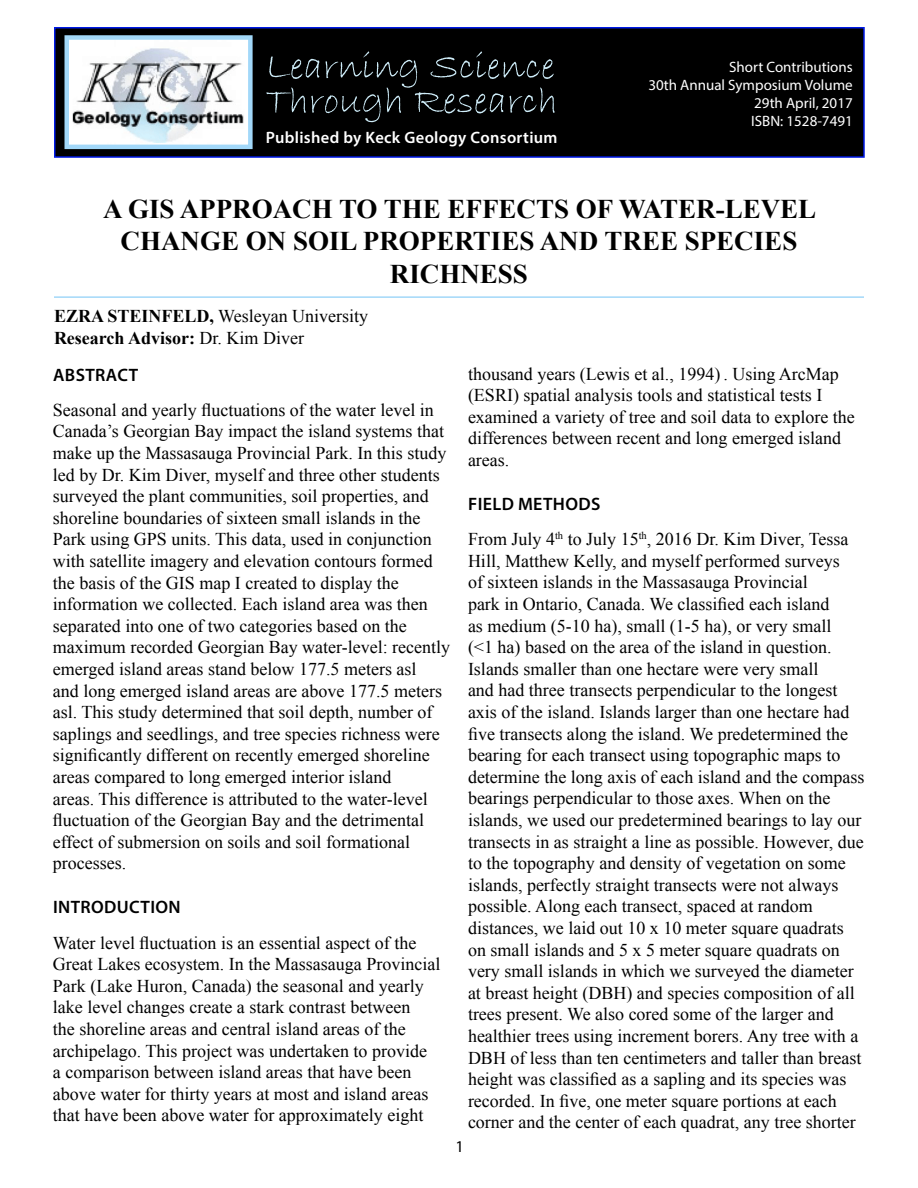
<style>
.page{position:relative;width:918px;height:1188px;background:#fff}
.page>*{position:absolute;margin:0;border:0;box-sizing:border-box;transform-origin:0 0}
.t1{font:700 27px/32.4px "Times New Roman";color:#000;text-align:center}
.t2{font:18px/21.6px "Times New Roman";color:#000}
.t3{font:700 18px/21.6px "Times New Roman";color:#000}
.t4{font:600 18px "Myriad Pro";letter-spacing:.02em;color:#000}
.t5{font:600 16.5px "Myriad Pro";letter-spacing:.02em;color:#fff}
.t6{font:16.5px "Myriad Pro";color:#000}
.t7{font:15px/18px "Myriad Pro";color:#fff;text-align:right}
.s1{font-weight:400}
</style>
<div class="page">
<div style="left:55px;top:28px;width:809px;height:129px;background:#000"></div>
<div style="left:54px;top:27px;width:811px;height:131px;border:2px solid #001ae6"></div>
<img style="left:71px;top:41px;width:176px;height:102px">
<div style="left:65px;top:35px;width:188px;height:114px;border:5px solid #a2d8f9"></div>
<svg style="left:266px;top:51px;width:289px;height:71px"></svg>
<hr style="left:54px;top:296px;width:810px;height:2px;background:#a2d8f9">
<p class="t5" style="left:266px;top:132px;width:293px">Published by Keck Geology Consortium</p>
<p class="t7" style="left:648px;top:59px;width:206px">Short Contributions<br>30th Annual Symposium Volume<br>29th April, 2017<br>ISBN: 1528-7491</p>
<h1 class="t1" style="left:103px;top:195px;width:714px">A GIS APPROACH TO THE EFFECTS OF WATER-LEVEL<br>CHANGE ON SOIL PROPERTIES AND TREE SPECIES<br>RICHNESS</h1>
<p class="t3" style="left:54px;top:307px;width:316px">EZRA STEINFELD, <span class="s1">Wesleyan University<br></span>Research Advisor: <span class="s1">Dr. Kim Diver</span></p>
<p class="t4" style="left:53px;top:368px;width:86px">ABSTRACT</p>
<p class="t2" style="left:53px;top:399px;width:399px">Seasonal and yearly fluctuations of the water level in Canada’s Georgian Bay impact the island systems that make up the Massasauga Provincial Park. In this study led by Dr. Kim Diver, myself and three other students surveyed the plant communities, soil properties, and shoreline boundaries of sixteen small islands in the Park using GPS units. This data, used in conjunction with satellite imagery and elevation contours formed the basis of the GIS map I created to display the information we collected. Each island area was then separated into one of two categories based on the maximum recorded Georgian Bay water-level: recently emerged island areas stand below 177.5 meters asl<br>and long emerged island areas are above 177.5 meters asl. This study determined that soil depth, number of saplings and seedlings, and tree species richness were significantly different on recently emerged shoreline areas compared to long emerged interior island<br>areas. This difference is attributed to the water-level fluctuation of the Georgian Bay and the detrimental effect of submersion on soils and soil formational processes.</p>
<p class="t4" style="left:53px;top:901px;width:129px">INTRODUCTION</p>
<p class="t2" style="left:53px;top:931px;width:389px">Water level fluctuation is an essential aspect of the Great Lakes ecosystem. In the Massasauga Provincial Park (Lake Huron, Canada) the seasonal and yearly lake level changes create a stark contrast between<br>the shoreline areas and central island areas of the archipelago. This project was undertaken to provide<br>a comparison between island areas that have been above water for thirty years at most and island areas that have been above water for approximately eight</p>
<p class="t2" style="left:468px;top:363px;width:388px">thousand years (Lewis et al., 1994) . Using ArcMap (ESRI) spatial analysis tools and statistical tests I examined a variety of tree and soil data to explore the differences between recent and long emerged island areas.</p>
<p class="t4" style="left:468px;top:497px;width:134px">FIELD METHODS</p>
<p class="t2" style="left:468px;top:528px;width:398px">From July 4<sup>th</sup> to July 15<sup>th</sup>, 2016 Dr. Kim Diver, Tessa Hill, Matthew Kelly, and myself performed surveys<br>of sixteen islands in the Massasauga Provincial<br>park in Ontario, Canada. We classified each island<br>as medium (5-10 ha), small (1-5 ha), or very small<br>(&lt;1 ha) based on the area of the island in question.<br>Islands smaller than one hectare were very small<br>and had three transects perpendicular to the longest axis of the island. Islands larger than one hectare had five transects along the island. We predetermined the bearing for each transect using topographic maps to determine the long axis of each island and the compass bearings perpendicular to those axes. When on the islands, we used our predetermined bearings to lay our transects in as straight a line as possible. However, due to the topography and density of vegetation on some islands, perfectly straight transects were not always possible. Along each transect, spaced at random distances, we laid out 10 x 10 meter square quadrats on small islands and 5 x 5 meter square quadrats on very small islands in which we surveyed the diameter at breast height (DBH) and species composition of all trees present. We also cored some of the larger and healthier trees using increment borers. Any tree with a DBH of less than ten centimeters and taller than breast height was classified as a sapling and its species was recorded. In five, one meter square portions at each corner and the center of each quadrat, any tree shorter</p>
<p class="t6" style="left:456px;top:1140px;width:10px">1</p>
</div>
